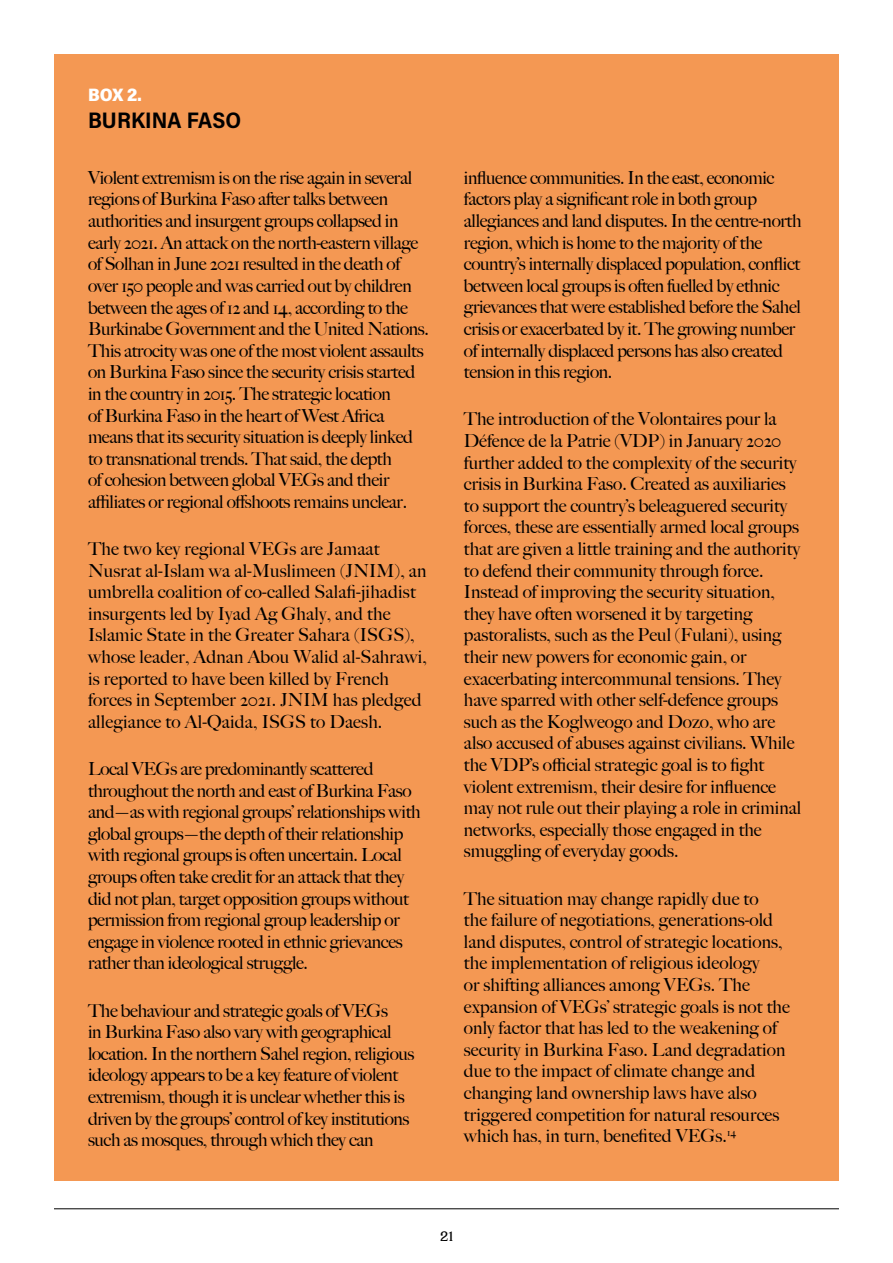
<style>
.page{position:relative;width:893px;height:1263px;background:#fff}
.page>*{position:absolute;margin:0;border:0;box-sizing:border-box;transform-origin:0 0}
.t1{font:700 22.5px "Acumin Pro Semi Cond";color:#000}
.t2{font:500 18px/21.6px "Big Caslon";letter-spacing:-.02em;color:#000}
.t3{font:500 18px/21.6px "Big Caslon";color:#000}
.t4{font:500 18px/21.6px "Big Caslon";letter-spacing:.005em;color:#000}
.t5{font:500 18px/21.6px "Big Caslon";letter-spacing:.01em;color:#000}
.t6{font:900 18px "Acumin Pro Semi Cond";color:#fff}
.t7{font:700 15px "Cirka";color:#000}
</style>
<div class="page">
<hr style="left:54px;top:1208px;width:785px;height:1px;background:#000">
<div style="left:54px;top:54px;width:785px;height:1127px;background:#f49853"></div>
<p class="t6" style="left:88px;top:82px;width:55px">BOX 2.</p>
<p class="t1" style="left:88px;top:105px;width:155px">BURKINA FASO</p>
<p class="t2" style="left:88px;top:166px;width:342px">Violent extremism is on the rise again in several regions of Burkina Faso after talks between authorities and insurgent groups collapsed in early 2021. An attack on the north-eastern village of Solhan in June 2021 resulted in the death of over 150 people and was carried out by children between the ages of 12 and 14, according to the Burkinabe Government and the United Nations.<br>This atrocity was one of the most violent assaults on Burkina Faso since the security crisis started in the country in 2015. The strategic location<br>of Burkina Faso in the heart of West Africa means that its security situation is deeply linked to transnational trends. That said, the depth<br>of cohesion between global VEGs and their affiliates or regional offshoots remains unclear.</p>
<p class="t5" style="left:88px;top:537px;width:340px">The two key regional VEGs are Jamaat Nusrat al-Islam wa al-Muslimeen (JNIM), an umbrella coalition of co-called Salafi-jihadist insurgents led by Iyad Ag Ghaly, and the Islamic State in the Greater Sahara (ISGS), whose leader, Adnan Abou Walid al-Sahrawi, is reported to have been killed by French forces in September 2021. JNIM has pledged allegiance to Al-Qaida, ISGS to Daesh.</p>
<p class="t2" style="left:88px;top:757px;width:334px">Local VEGs are predominantly scattered throughout the north and east of Burkina Faso and—as with regional groups’ relationships with global groups—the depth of their relationship with regional groups is often uncertain. Local groups often take credit for an attack that they did not plan, target opposition groups without permission from regional group leadership or engage in violence rooted in ethnic grievances rather than ideological struggle.</p>
<p class="t2" style="left:88px;top:999px;width:328px">The behaviour and strategic goals of VEGs<br>in Burkina Faso also vary with geographical location. In the northern Sahel region, religious ideology appears to be a key feature of violent extremism, though it is unclear whether this is driven by the groups’ control of key institutions such as mosques, through which they can</p>
<p class="t2" style="left:464px;top:166px;width:339px">influence communities. In the east, economic factors play a significant role in both group allegiances and land disputes. In the centre-north region, which is home to the majority of the country’s internally displaced population, conflict between local groups is often fuelled by ethnic grievances that were established before the Sahel crisis or exacerbated by it. The growing number of internally displaced persons has also created tension in this region.</p>
<p class="t3" style="left:464px;top:408px;width:339px">The introduction of the Volontaires pour la Défence de la Patrie (VDP) in January 2020 further added to the complexity of the security crisis in Burkina Faso. Created as auxiliaries to support the country’s beleaguered security forces, these are essentially armed local groups that are given a little training and the authority to defend their community through force.<br>Instead of improving the security situation, they have often worsened it by targeting pastoralists, such as the Peul (Fulani), using their new powers for economic gain, or exacerbating intercommunal tensions. They have sparred with other self-defence groups such as the Koglweogo and Dozo, who are also accused of abuses against civilians. While the VDP’s official strategic goal is to fight violent extremism, their desire for influence may not rule out their playing a role in criminal networks, especially those engaged in the smuggling of everyday goods.</p>
<p class="t4" style="left:464px;top:887px;width:328px">The situation may change rapidly due to<br>the failure of negotiations, generations-old land disputes, control of strategic locations, the implementation of religious ideology<br>or shifting alliances among VEGs. The expansion of VEGs’ strategic goals is not the only factor that has led to the weakening of security in Burkina Faso. Land degradation due to the impact of climate change and changing land ownership laws have also triggered competition for natural resources which has, in turn, benefited VEGs.<sup>14</sup></p>
<p class="t7" style="left:440px;top:1227px;width:14px">21</p>
</div>
